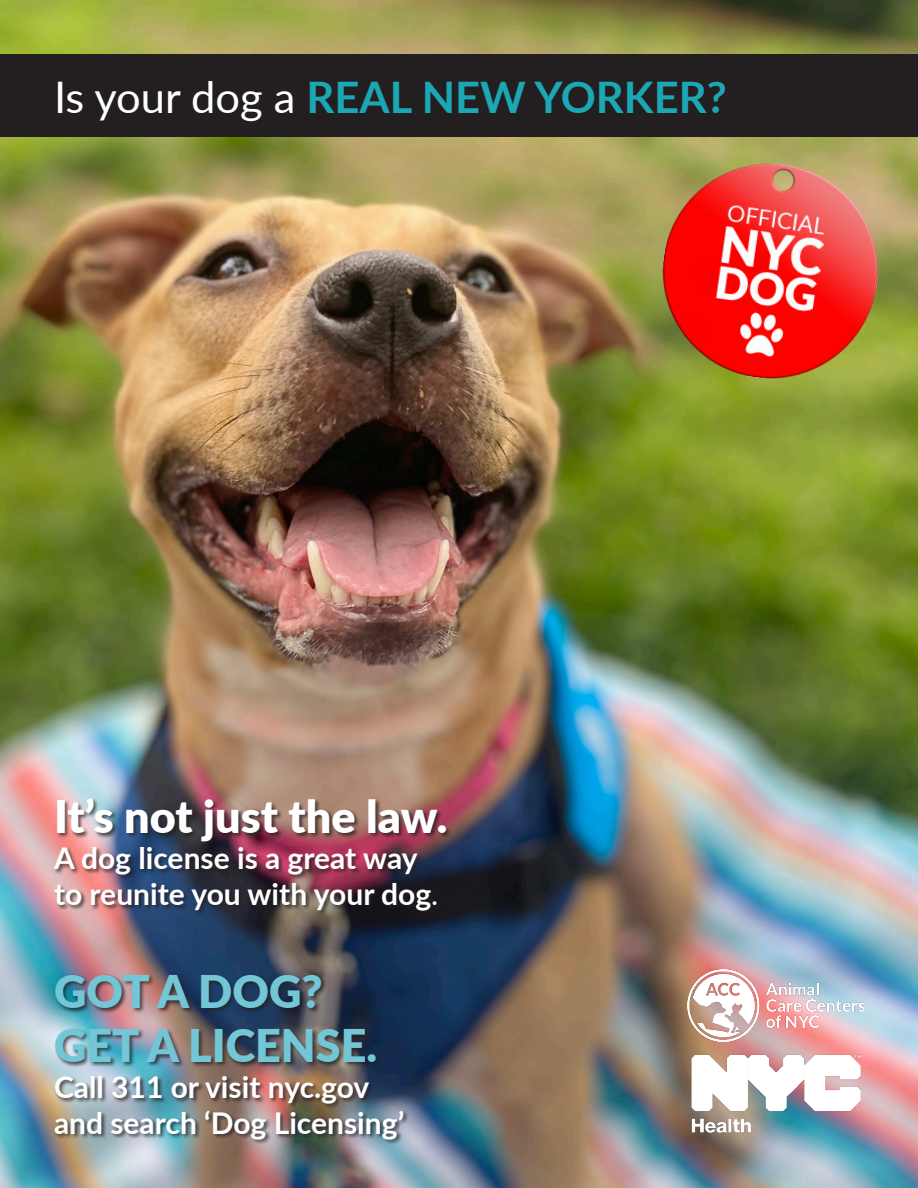
<style>
.page{position:relative;width:918px;height:1188px;background:#fff}
.page>*{position:absolute;margin:0;border:0;box-sizing:border-box;transform-origin:0 0}
.t1{font:900 45px "Lato";color:#73c6d5}
.t2{font:900 45px "Lato";color:#fff}
.t3{font:700 43.5px "Lato";color:#1ca7b4}
.t4{font:700 30px "Lato";color:#fff}
.s1{font-weight:400;color:#fff}
.s2{font-weight:400}
</style>
<div class="page">
<img style="left:0;top:0;width:918px;height:1188px">
<div style="left:0;top:55px;width:918px;height:82px;background:#231f20"></div>
<div style="left:53px;top:797px;width:399px;height:119px;background:#231f20;opacity:.75"></div>
<div style="left:54px;top:974px;width:355px;height:171px;background:#231f20;opacity:.75"></div>
<img style="left:687px;top:1053px;width:177px;height:81px">
<img style="left:688px;top:970px;width:176px;height:71px">
<img style="left:617px;top:137px;width:301px;height:289px">
<p class="t3" style="left:54px;top:65px;width:674px"><span class="s1">Is your dog a</span> REAL NEW YORKER?</p>
<p class="t2" style="left:54px;top:783px;width:395px">It’s not just the law.</p>
<p class="t4" style="left:54px;top:836px;width:365px">A dog license is a great way</p>
<p class="t4" style="left:54px;top:872px;width:386px">to reunite you with your dog<span class="s2">.</span></p>
<p class="t1" style="left:54px;top:958px;width:270px">GOT A DOG?</p>
<p class="t1" style="left:54px;top:1012px;width:325px">GET A LICENSE.</p>
<p class="t4" style="left:54px;top:1065px;width:317px">Call 311 or visit nyc.gov</p>
<p class="t4" style="left:54px;top:1101px;width:352px">and search ‘Dog Licensing’</p>
</div>
